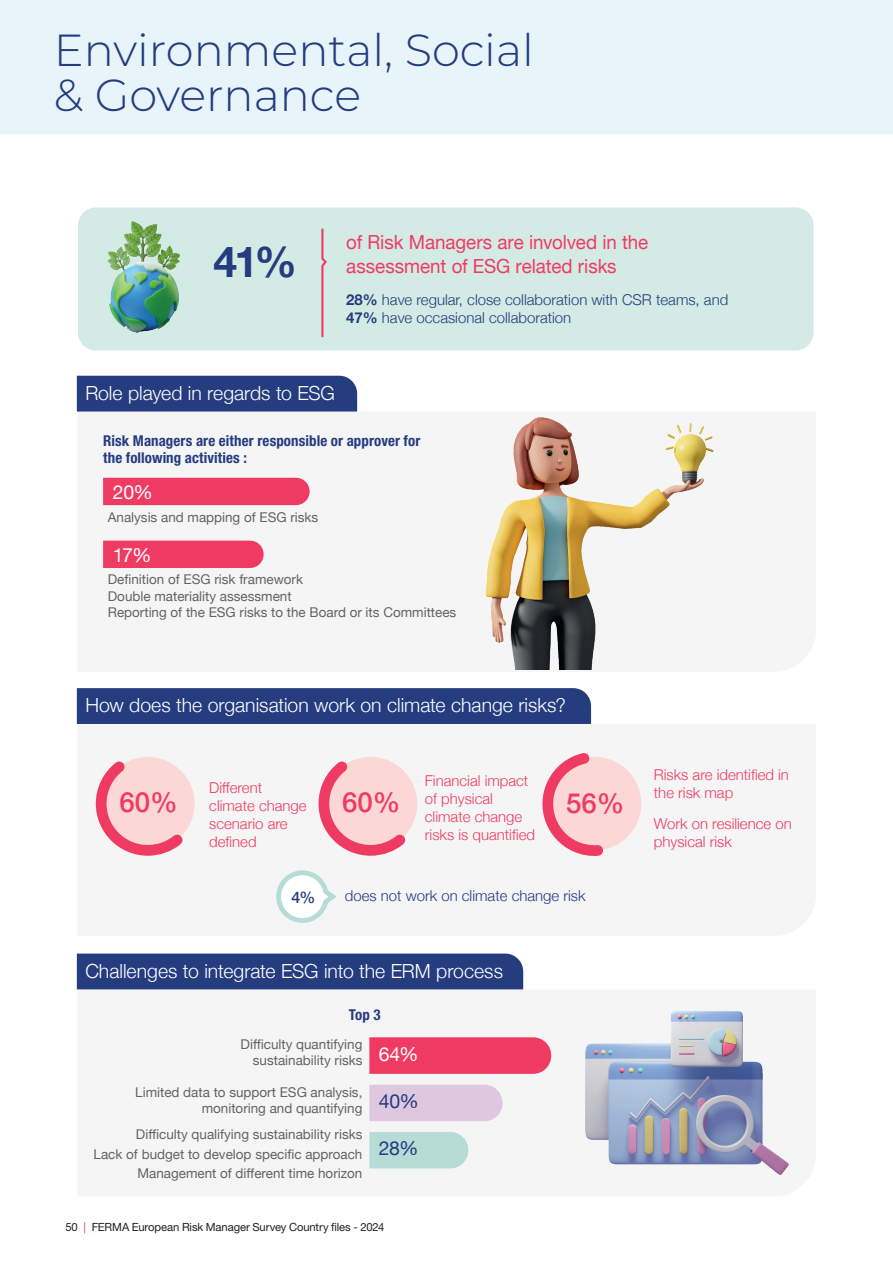
<style>
.page{position:relative;width:893px;height:1268px;background:#fff}
.page>*{position:absolute;margin:0;border:0;box-sizing:border-box;transform-origin:0 0}
.t1{font:300 44.85px/44.8px "Montserrat";color:#253c7f}
.t2{font:500 27.6px "Helvetica Neue";color:#ef3b62}
.t3{font:300 19.5px "Helvetica Neue";color:#fff}
.t4{font:19.5px/23.2px "Helvetica Neue";color:#ef3b62;scale:.96 1}
.t5{font:19.5px "Helvetica Neue";color:#fff}
.t6{font:19.5px "Helvetica Neue";color:#253c7f}
.t7{font:500 15.9px "Helvetica Neue";color:#253c7f}
.t8{font:300 15px/18px "Helvetica Neue";color:#ef3b62}
.t9{font:300 15px/18px "Helvetica Neue";color:#253c7f}
.t10{font:700 condensed 15px/18px "Helvetica Neue LT Std";letter-spacing:.005em;color:#253c7f}
.t11{font:13.5px/16.2px "Helvetica Neue";color:#636366}
.t12{font:11.25px "Helvetica Neue LT Std";letter-spacing:-.01em;color:#231f20}
.s1{font-weight:700;font-size:42.6px;color:#253c7f}
.s2{font-weight:700}
.s3{color:#ef3b62}
</style>
<div class="page">
<div style="left:0;top:0;width:893px;height:135px;background:#e7f5fa"></div>
<div style="left:78px;top:207px;width:736px;height:143px;background:#d4eae5;border-radius:18px"></div>
<svg style="left:321px;top:228px;width:6px;height:110px"></svg>
<img style="left:107px;top:221px;width:73px;height:112px">
<div style="left:78px;top:989px;width:461px;height:180px;background:#f5f5f6"></div>
<div style="left:77px;top:375px;width:280px;height:36px;background:#253c7f"></div>
<div style="left:77px;top:688px;width:514px;height:35px;background:#253c7f"></div>
<div style="left:77px;top:953px;width:446px;height:36px;background:#253c7f"></div>
<div style="left:103px;top:540px;width:161px;height:28px;background:#ef3b62"></div>
<div style="left:103px;top:477px;width:207px;height:28px;background:#ef3b62"></div>
<img style="left:485px;top:417px;width:229px;height:252px">
<div style="left:548px;top:756px;width:93px;height:94px;background:#fbd7d5;border-radius:50%"></div>
<svg style="left:95px;top:756px;width:97px;height:100px"></svg>
<svg style="left:542px;top:753px;width:67px;height:103px"></svg>
<svg style="left:318px;top:756px;width:97px;height:100px"></svg>
<svg style="left:369px;top:1131px;width:99px;height:37px;background:#baddd7"></svg>
<div style="left:369px;top:1084px;width:133px;height:36px;background:#dec8e0"></div>
<div style="left:369px;top:1037px;width:182px;height:36px;background:#ef3b62"></div>
<img style="left:551px;top:1010px;width:239px;height:166px">
<svg style="left:276px;top:870px;width:61px;height:53px"></svg>
<h1 class="t1" style="left:54px;top:26px;width:482px">Environmental, Social &amp; Governance</h1>
<h3 class="t4" style="left:213px;top:232px;width:454px;text-indent:133px">of Risk Managers are involved in the<br><span class="s1">41%</span> assessment of ESG related risks</h3>
<p class="t9" style="left:346px;top:290px;width:384px"><span class="s2">28%</span> have regular, close collaboration with CSR teams, and<br><span class="s2">47%</span> have occasional collaboration</p>
<h3 class="t3" style="left:85px;top:377px;width:251px">Role played in regards to ESG</h3>
<p class="t10" style="left:103px;top:431px;width:319px">Risk Managers are either responsible or approver for the following activities :</p>
<h3 class="t5" style="left:113px;top:477px;width:42px">20%</h3>
<p class="t11" style="left:108px;top:509px;width:212px">Analysis and mapping of ESG risks</p>
<h3 class="t5" style="left:113px;top:540px;width:40px">17%</h3>
<p class="t11" style="left:108px;top:572px;width:350px">Definition of ESG risk framework<br>Double materiality assessment<br>Reporting of the ESG risks to the Board or its Committees</p>
<h3 class="t3" style="left:85px;top:689px;width:482px">How does the organisation work on climate change risks?</h3>
<p class="t8" style="left:209px;top:777px;width:99px">Different climate change scenario are defined</p>
<p class="t8" style="left:425px;top:770px;width:112px">Financial impact of physical climate change risks is quantified</p>
<p class="t8" style="left:654px;top:764px;width:137px">Risks are identified in the risk map</p>
<h2 class="t2" style="left:119px;top:780px;width:60px">60%</h2>
<h2 class="t2" style="left:342px;top:780px;width:60px">60%</h2>
<h2 class="t2" style="left:566px;top:780px;width:60px">56%</h2>
<p class="t8" style="left:654px;top:813px;width:139px">Work on resilience on physical risk</p>
<p class="t7" style="left:291px;top:884px;width:25px">4%</p>
<p class="t9" style="left:345px;top:885px;width:242px">does not work on climate change risk</p>
<h3 class="t3" style="left:85px;top:955px;width:419px">Challenges to integrate ESG into the ERM process</h3>
<p class="t10" style="left:349px;top:1005px;width:33px">Top 3</p>
<p class="t11" style="left:253px;top:1036px;width:167px;text-indent:-12px">Difficulty quantifying sustainability risks <sup>64%</sup></p>
<p class="t11" style="left:202px;top:1084px;width:219px;text-indent:-67px">Limited data to support ESG analysis, monitoring and quantifying <sup>40%</sup></p>
<p class="t11" style="left:94px;top:1125px;width:270px;line-height:19.5px;text-align:right">Difficulty qualifying sustainability risks<br>Lack of budget to develop specific approach<br>Management of different time horizon</p>
<h3 class="t6" style="left:379px;top:1133px;width:41px">28%</h3>
<p class="t12" style="left:66px;top:1220px;width:320px">50 <span class="s3">|</span> FERMA European Risk Manager Survey Country files - 2024</p>
</div>
